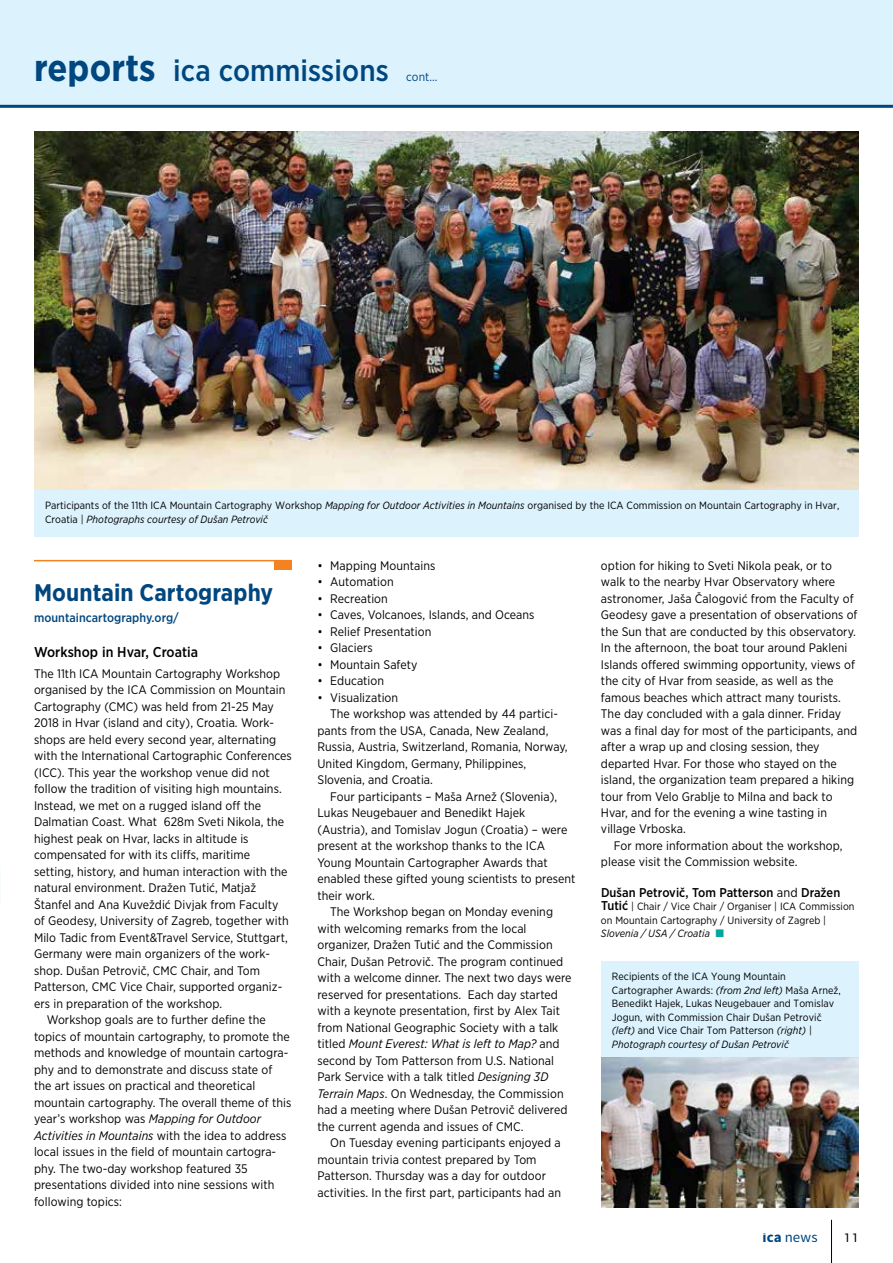
<style>
.page{position:relative;width:893px;height:1263px;background:#fff}
.page>*{position:absolute;margin:0;border:0;box-sizing:border-box;transform-origin:0 0}
.t1{font:500 30px "Gotham Narrow";letter-spacing:.005em;color:#00467f}
.t2{font:700 24px "Gotham Narrow";letter-spacing:.005em;color:#00467f}
.t3{font:14.7px "Source Sans Pro";color:#00467f}
.t4{font:500 14.25px "Gotham Narrow";letter-spacing:.005em;color:#000}
.t5{font:500 12.75px "Gotham Narrow";letter-spacing:.005em;color:#000}
.t6{font:12.3px/16.5px "Gotham Narrow";letter-spacing:.005em;color:#000}
.t7{font:italic 12.3px "Gotham Narrow";letter-spacing:.005em;color:#000}
.t8{font:500 12.3px "Gotham Narrow";letter-spacing:.005em;color:#00467f}
.t9{font:12px "Gotham Narrow";color:#00467f}
.t10{font:12px "Roboto";color:#000}
.t11{font:10.5px/13.5px "Gotham Narrow";letter-spacing:.005em;color:#000}
.t12{font:italic 10.5px "Gotham Narrow";letter-spacing:.005em;color:#000}
.s1{font-weight:700;font-size:37.5px}
.s2{font-style:italic}
.s3{font-style:normal}
.s4{font-weight:400}
.s5{font-weight:500;font-size:12.75px}
.s6{font-weight:700}
</style>
<div class="page">
<hr style="left:831px;top:1220px;width:1px;height:43px;background:#000">
<div style="left:0;top:0;width:893px;height:106px;background:#dcf2fd"></div>
<hr style="left:0;top:105px;width:893px;height:3px;background:#00467f">
<div style="left:275px;top:561px;width:17px;height:9px;background:#f58220"></div>
<hr style="left:34px;top:560px;width:258px;height:1px;background:#f58220">
<img style="left:601px;top:1057px;width:258px;height:151px">
<img style="left:34px;top:132px;width:825px;height:358px">
<div style="left:34px;top:490px;width:825px;height:47px;background:#dcf2fd"></div>
<div style="left:601px;top:961px;width:258px;height:96px;background:#dcf2fd"></div>
<h1 class="t1" style="left:34px;top:51px;width:356px"><span class="s1">reports</span> ica commissions</h1>
<p class="t9" style="left:406px;top:69px;width:33px">cont...</p>
<p class="t11" style="left:45px;top:499px;width:796px">Participants of the 11th ICA Mountain Cartography Workshop <span class="s2">Mapping for Outdoor Activities in Mountains</span> organised by the ICA Commission on Mountain Cartography in Hvar,<br>Croatia | <span class="s2">Photographs courtesy of Dušan Petrovič</span></p>
<h2 class="t2" style="left:34px;top:577px;width:241px">Mountain Cartography</h2>
<p class="t8" style="left:34px;top:610px;width:146px">mountaincartography.org/</p>
<p class="t4" style="left:34px;top:643px;width:166px">Workshop in Hvar, Croatia</p>
<p class="t6" style="left:34px;top:665px;width:248px">The 11th ICA Mountain Cartography Workshop</p>
<p class="t6" style="left:34px;top:681px;width:253px">organised by the ICA Commission on Mountain</p>
<p class="t6" style="left:34px;top:698px;width:241px">Cartography (CMC) was held from 21-25 May</p>
<p class="t6" style="left:34px;top:714px;width:242px">2018 in Hvar (island and city), Croatia. Work-</p>
<p class="t6" style="left:34px;top:731px;width:244px">shops are held every second year, alternating</p>
<p class="t6" style="left:34px;top:747px;width:259px">with the International Cartographic Conferences</p>
<p class="t6" style="left:34px;top:764px;width:237px">(ICC). This year the workshop venue did not</p>
<p class="t6" style="left:34px;top:780px;width:249px">follow the tradition of visiting high mountains.</p>
<p class="t6" style="left:34px;top:797px;width:229px">Instead, we met on a rugged island off the</p>
<p class="t6" style="left:34px;top:813px;width:252px">Dalmatian Coast. What 628m Sveti Nikola, the</p>
<p class="t6" style="left:34px;top:830px;width:216px">highest peak on Hvar, lacks in altitude is</p>
<p class="t6" style="left:34px;top:846px;width:218px">compensated for with its cliffs, maritime</p>
<p class="t6" style="left:34px;top:863px;width:255px">setting, history, and human interaction with the</p>
<p class="t6" style="left:34px;top:879px;width:224px">natural environment. Dražen Tutić, Matjaž</p>
<p class="t6" style="left:34px;top:896px;width:246px">Štanfel and Ana Kuveždić Divjak from Faculty</p>
<p class="t6" style="left:34px;top:912px;width:256px">of Geodesy, University of Zagreb, together with</p>
<p class="t6" style="left:34px;top:929px;width:255px">Milo Tadic from Event&amp;Travel Service, Stuttgart,</p>
<p class="t6" style="left:34px;top:945px;width:237px">Germany were main organizers of the work-</p>
<p class="t6" style="left:34px;top:962px;width:228px">shop. Dušan Petrovič, CMC Chair, and Tom</p>
<p class="t6" style="left:34px;top:978px;width:250px">Patterson, CMC Vice Chair, supported organiz-</p>
<p class="t6" style="left:34px;top:995px;width:190px">ers in preparation of the workshop.</p>
<p class="t6" style="left:47px;top:1011px;width:220px">Workshop goals are to further define the</p>
<p class="t6" style="left:34px;top:1028px;width:257px">topics of mountain cartography, to promote the</p>
<p class="t6" style="left:34px;top:1044px;width:256px">methods and knowledge of mountain cartogra-</p>
<p class="t6" style="left:34px;top:1061px;width:240px">phy and to demonstrate and discuss state of</p>
<p class="t6" style="left:34px;top:1077px;width:223px">the art issues on practical and theoretical</p>
<p class="t6" style="left:34px;top:1094px;width:259px">mountain cartography. The overall theme of this</p>
<p class="t6" style="left:34px;top:1110px;width:229px">year’s workshop was <span class="s2">Mapping for Outdoor</span></p>
<p class="t7" style="left:34px;top:1128px;width:254px">Activities in Mountains <span class="s3">with the idea to address</span></p>
<p class="t6" style="left:34px;top:1143px;width:244px">local issues in the field of mountain cartogra-</p>
<p class="t6" style="left:34px;top:1160px;width:215px">phy. The two-day workshop featured 35</p>
<p class="t6" style="left:34px;top:1176px;width:242px">presentations divided into nine sessions with</p>
<p class="t6" style="left:34px;top:1193px;width:90px">following topics:</p>
<p class="t6" style="left:317px;top:557px;width:119px">• Mapping Mountains</p>
<p class="t6" style="left:317px;top:573px;width:78px">• Automation</p>
<p class="t6" style="left:317px;top:590px;width:72px">• Recreation</p>
<p class="t6" style="left:317px;top:606px;width:219px">• Caves, Volcanoes, Islands, and Oceans</p>
<p class="t6" style="left:317px;top:623px;width:115px">• Relief Presentation</p>
<p class="t6" style="left:317px;top:639px;width:57px">• Glaciers</p>
<p class="t6" style="left:317px;top:656px;width:102px">• Mountain Safety</p>
<p class="t6" style="left:317px;top:672px;width:68px">• Education</p>
<p class="t6" style="left:317px;top:689px;width:82px">• Visualization</p>
<p class="t6" style="left:330px;top:705px;width:229px">The workshop was attended by 44 partici-</p>
<p class="t6" style="left:317px;top:722px;width:232px">pants from the USA, Canada, New Zealand,</p>
<p class="t6" style="left:317px;top:738px;width:252px">Russia, Austria, Switzerland, Romania, Norway,</p>
<p class="t6" style="left:317px;top:755px;width:210px">United Kingdom, Germany, Philippines,</p>
<p class="t6" style="left:317px;top:771px;width:117px">Slovenia, and Croatia.</p>
<p class="t6" style="left:330px;top:788px;width:228px">Four participants – Maša Arnež (Slovenia),</p>
<p class="t6" style="left:317px;top:804px;width:209px">Lukas Neugebauer and Benedikt Hajek</p>
<p class="t6" style="left:317px;top:821px;width:251px">(Austria), and Tomislav Jogun (Croatia) – were</p>
<p class="t6" style="left:317px;top:837px;width:229px">present at the workshop thanks to the ICA</p>
<p class="t6" style="left:317px;top:854px;width:232px">Young Mountain Cartographer Awards that</p>
<p class="t6" style="left:317px;top:870px;width:259px">enabled these gifted young scientists to present</p>
<p class="t6" style="left:317px;top:887px;width:59px">their work.</p>
<p class="t6" style="left:330px;top:903px;width:224px">The Workshop began on Monday evening</p>
<p class="t6" style="left:317px;top:920px;width:210px">with welcoming remarks from the local</p>
<p class="t6" style="left:317px;top:936px;width:237px">organizer, Dražen Tutić and the Commission</p>
<p class="t6" style="left:317px;top:953px;width:247px">Chair, Dušan Petrovič. The program continued</p>
<p class="t6" style="left:317px;top:969px;width:256px">with a welcome dinner. The next two days were</p>
<p class="t6" style="left:317px;top:986px;width:242px">reserved for presentations. Each day started</p>
<p class="t6" style="left:317px;top:1002px;width:244px">with a keynote presentation, first by Alex Tait</p>
<p class="t6" style="left:317px;top:1019px;width:242px">from National Geographic Society with a talk</p>
<p class="t7" style="left:317px;top:1036px;width:244px"><span class="s3">titled</span> Mount Everest: What is left to Map? <span class="s3">and</span></p>
<p class="t6" style="left:317px;top:1052px;width:238px">second by Tom Patterson from U.S. National</p>
<p class="t6" style="left:317px;top:1068px;width:233px">Park Service with a talk titled <span class="s2">Designing 3D</span></p>
<p class="t6" style="left:317px;top:1085px;width:248px"><span class="s2">Terrain Maps</span>. On Wednesday, the Commission</p>
<p class="t6" style="left:317px;top:1101px;width:251px">had a meeting where Dušan Petrovič delivered</p>
<p class="t6" style="left:317px;top:1118px;width:208px">the current agenda and issues of CMC.</p>
<p class="t6" style="left:330px;top:1134px;width:232px">On Tuesday evening participants enjoyed a</p>
<p class="t6" style="left:317px;top:1151px;width:221px">mountain trivia contest prepared by Tom</p>
<p class="t6" style="left:317px;top:1167px;width:230px">Patterson. Thursday was a day for outdoor</p>
<p class="t6" style="left:317px;top:1184px;width:245px">activities. In the first part, participants had an</p>
<p class="t6" style="left:601px;top:557px;width:258px">option for hiking to Sveti Nikola peak, or to walk to the nearby Hvar Observatory where astronomer, Jaša Čalogović from the Faculty of Geodesy gave a presentation of observations of the Sun that are conducted by this observatory.<br>In the afternoon, the boat tour around Pakleni Islands offered swimming opportunity, views of the city of Hvar from seaside, as well as the famous beaches which attract many tourists.<br>The day concluded with a gala dinner. Friday was a final day for most of the participants, and after a wrap up and closing session, they departed Hvar. For those who stayed on the island, the organization team prepared a hiking tour from Velo Grablje to Milna and back to Hvar, and for the evening a wine tasting in village Vrboska.</p>
<p class="t6" style="left:601px;top:837px;width:243px;text-indent:13px">For more information about the workshop, please visit the Commission website.</p>
<p class="t5" style="left:601px;top:884px;width:241px">Dušan Petrovič, Tom Patterson <span class="s4">and</span> Dražen</p>
<p class="t11" style="left:601px;top:900px;width:255px"><span class="s5">Tutić</span> | Chair / Vice Chair / Organiser | ICA Commission on Mountain Cartography / University of Zagreb |</p>
<p class="t12" style="left:601px;top:927px;width:110px">Slovenia / USA / Croatia</p>
<p class="t11" style="left:612px;top:969px;width:230px">Recipients of the ICA Young Mountain Cartographer Awards: <span class="s2">(from 2nd left)</span> Maša Arnež, Benedikt Hajek, Lukas Neugebauer and Tomislav Jogun, with Commission Chair Dušan Petrovič <span class="s2">(left)</span> and Vice Chair Tom Patterson <span class="s2">(right)</span> | <span class="s2">Photograph courtesy of Dušan Petrovič</span></p>
<p class="t3" style="left:762px;top:1228px;width:57px"><span class="s6">ica</span> news</p>
<p class="t10" style="left:844px;top:1229px;width:16px">11</p>
</div>
